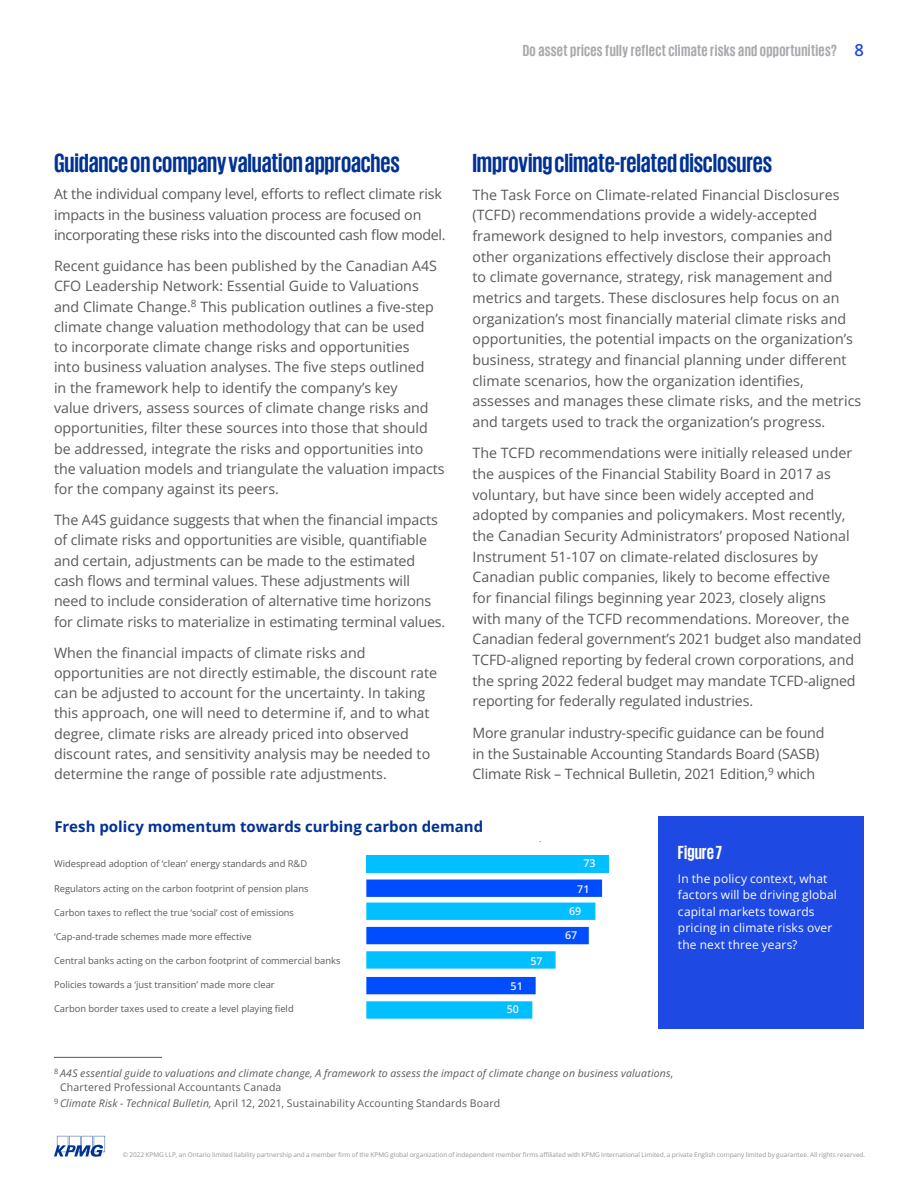
<style>
.page{position:relative;width:918px;height:1188px;background:#fff}
.page>*{position:absolute;margin:0;border:0;box-sizing:border-box;transform-origin:0 0}
.t1{font:700 27px "KPMG";letter-spacing:-.005em;color:#003293}
.t2{font:700 19.5px "KPMG";letter-spacing:.005em;color:#fff}
.t3{font:700 16.5px "KPMG";letter-spacing:.02em;color:#a7a9ac}
.t4{font:700 15px "Open Sans";color:#003293}
.t5{font:14.25px/20.7px "Open Sans";color:#58595b}
.t6{font:12px/16.5px "Open Sans";letter-spacing:.01em;color:#fff}
.t7{font:600 10.65px/22.6px "Open Sans";color:#f1f2f2}
.t8{font:italic 10.5px/13.5px "Open Sans";letter-spacing:.015em;color:#58595b}
.t9{font:10.5px "Open Sans";letter-spacing:.015em;color:#58595b}
.t10{font:9.3px "Open Sans";color:#59595c}
.t11{font:6.45px "Open Sans";color:#939598}
.s1{font-family:"Open Sans";font-weight:600;color:#1e49e2}
.s2{font-style:normal}
.s3{font-style:italic}
</style>
<div class="page">
<div style="left:659px;top:816px;width:205px;height:212px;background:#1e49e2"></div>
<div style="left:366px;top:855px;width:243px;height:18px;background:#02bfff"></div>
<div style="left:366px;top:880px;width:236px;height:17px;background:#004dff"></div>
<div style="left:366px;top:903px;width:229px;height:17px;background:#02bfff"></div>
<div style="left:366px;top:927px;width:223px;height:17px;background:#004dff"></div>
<svg style="left:366px;top:951px;width:190px;height:18px;background:#0bc1ff"></svg>
<div style="left:366px;top:977px;width:170px;height:17px;background:#004dff"></div>
<svg style="left:366px;top:1001px;width:166px;height:18px;background:#0bc1ff"></svg>
<hr style="left:54px;top:1057px;width:108px;height:1px;background:#58595b">
<svg style="left:54px;top:1136px;width:51px;height:21px"></svg>
<p class="t3" style="left:523px;top:42px;width:343px">Do asset prices fully reflect climate risks and opportunities? <span class="s1">8</span></p>
<h1 class="t1" style="left:54px;top:149px;width:347px">Guidance on company valuation approaches</h1>
<p class="t5" style="left:54px;top:184px;width:393px;line-height:20.2px">At the individual company level, efforts to reflect climate risk impacts in the business valuation process are focused on incorporating these risks into the discounted cash flow model.</p>
<p class="t5" style="left:54px;top:255px;width:392px;line-height:20.2px">Recent guidance has been published by the Canadian A4S CFO Leadership Network: Essential Guide to Valuations and Climate Change.<sup>8</sup> This publication outlines a five-step climate change valuation methodology that can be used<br>to incorporate climate change risks and opportunities<br>into business valuation analyses. The five steps outlined<br>in the framework help to identify the company’s key<br>value drivers, assess sources of climate change risks and opportunities, filter these sources into those that should be addressed, integrate the risks and opportunities into the valuation models and triangulate the valuation impacts for the company against its peers.</p>
<p class="t5" style="left:54px;top:509px;width:393px;line-height:20.2px">The A4S guidance suggests that when the financial impacts of climate risks and opportunities are visible, quantifiable and certain, adjustments can be made to the estimated cash flows and terminal values. These adjustments will need to include consideration of alternative time horizons for climate risks to materialize in estimating terminal values.</p>
<p class="t5" style="left:54px;top:642px;width:385px;line-height:20.2px">When the financial impacts of climate risks and opportunities are not directly estimable, the discount rate can be adjusted to account for the uncertainty. In taking this approach, one will need to determine if, and to what degree, climate risks are already priced into observed discount rates, and sensitivity analysis may be needed to determine the range of possible rate adjustments.</p>
<h1 class="t1" style="left:472px;top:149px;width:301px">Improving climate-related disclosures</h1>
<p class="t5" style="left:472px;top:184px;width:390px">The Task Force on Climate-related Financial Disclosures (TCFD) recommendations provide a widely-accepted framework designed to help investors, companies and other organizations effectively disclose their approach<br>to climate governance, strategy, risk management and metrics and targets. These disclosures help focus on an organization’s most financially material climate risks and opportunities, the potential impacts on the organization’s business, strategy and financial planning under different climate scenarios, how the organization identifies, assesses and manages these climate risks, and the metrics and targets used to track the organization’s progress.</p>
<p class="t5" style="left:472px;top:443px;width:390px">The TCFD recommendations were initially released under the auspices of the Financial Stability Board in 2017 as voluntary, but have since been widely accepted and adopted by companies and policymakers. Most recently, the Canadian Security Administrators’ proposed National Instrument 51-107 on climate-related disclosures by Canadian public companies, likely to become effective<br>for financial filings beginning year 2023, closely aligns<br>with many of the TCFD recommendations. Moreover, the Canadian federal government’s 2021 budget also mandated TCFD-aligned reporting by federal crown corporations, and the spring 2022 federal budget may mandate TCFD-aligned reporting for federally regulated industries.</p>
<p class="t5" style="left:472px;top:722px;width:353px">More granular industry-specific guidance can be found in the Sustainable Accounting Standards Board (SASB)<br>Climate Risk – Technical Bulletin, 2021 Edition,<sup>9</sup> which</p>
<p class="t4" style="left:54px;top:816px;width:430px">Fresh policy momentum towards curbing carbon demand</p>
<h2 class="t2" style="left:678px;top:843px;width:46px">Figure 7</h2>
<p class="t6" style="left:678px;top:870px;width:160px">In the policy context, what factors will be driving global capital markets towards pricing in climate risks over the next three years?</p>
<p class="t10" style="left:54px;top:858px;width:255px">Widespread adoption of ‘clean’ energy standards and R&amp;D</p>
<p class="t7" style="left:583px;top:852px;width:14px">73</p>
<p class="t7" style="left:569px;top:877px;width:22px;text-indent:8px">71<br>69</p>
<p class="t7" style="left:565px;top:924px;width:14px">67</p>
<p class="t7" style="left:530px;top:949px;width:14px">57</p>
<p class="t7" style="left:507px;top:974px;width:18px;text-align:center">51<br>50</p>
<p class="t10" style="left:54px;top:882px;width:256px">Regulators acting on the carbon footprint of pension plans</p>
<p class="t10" style="left:54px;top:906px;width:241px">Carbon taxes to reflect the true ‘social’ cost of emissions</p>
<p class="t10" style="left:54px;top:930px;width:199px">‘Cap-and-trade schemes made more effective</p>
<p class="t10" style="left:54px;top:954px;width:288px">Central banks acting on the carbon footprint of commercial banks</p>
<p class="t10" style="left:54px;top:978px;width:222px">Policies towards a ‘just transition’ made more clear</p>
<p class="t10" style="left:54px;top:1002px;width:241px">Carbon border taxes used to create a level playing field</p>
<p class="t8" style="left:60px;top:1066px;width:615px;text-indent:-6px"><sup>8</sup> A4S essential guide to valuations and climate change, A framework to assess the impact of climate change on business valuations<span class="s2">,<br>Chartered Professional Accountants Canada</span></p>
<p class="t9" style="left:54px;top:1096px;width:448px"><sup>9</sup> <span class="s3">Climate Risk - Technical Bulletin,</span> April 12, 2021, Sustainability Accounting Standards Board</p>
<p class="t11" style="left:123px;top:1150px;width:744px">© 2022 KPMG LLP, an Ontario limited liability partnership and a member firm of the KPMG global organization of independent member firms affiliated with KPMG International Limited, a private English company limited by guarantee. All rights reserved.</p>
</div>
